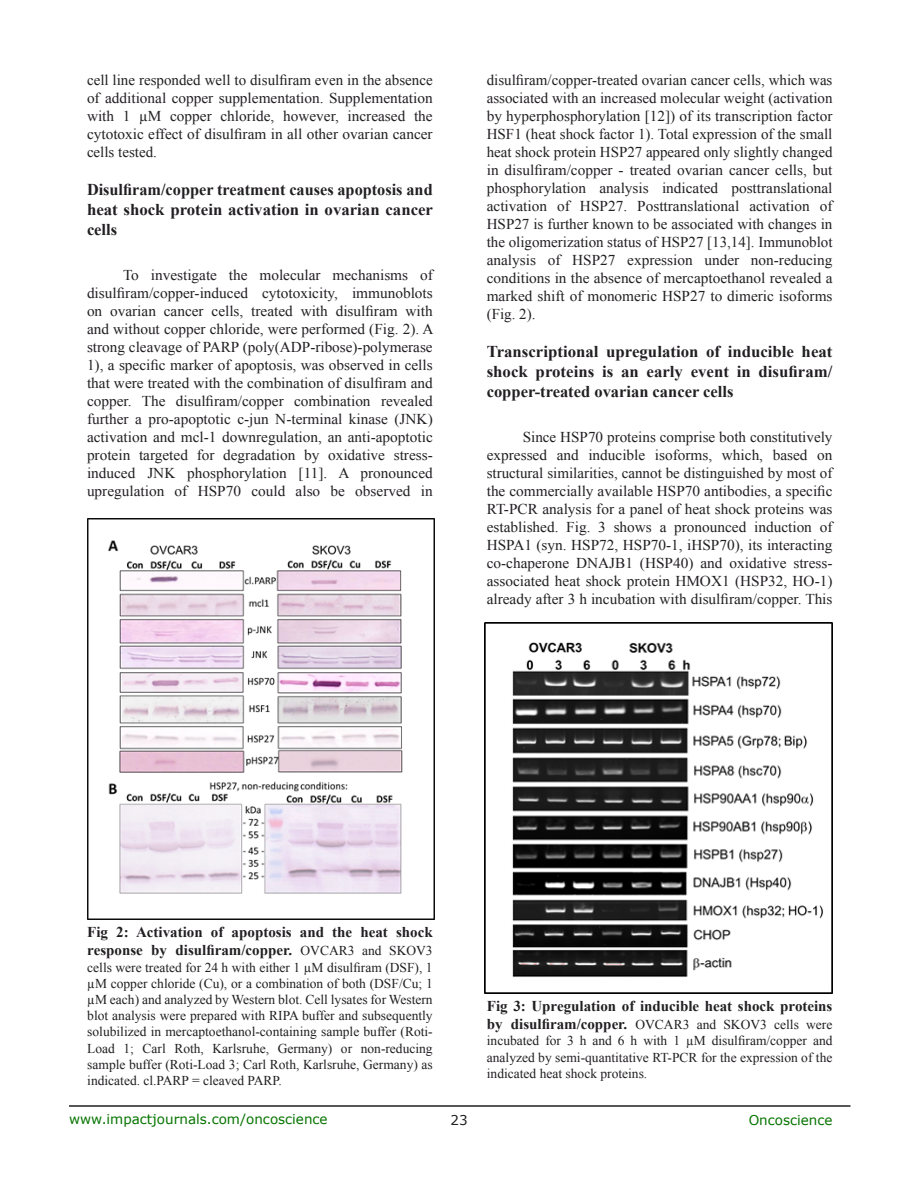
<style>
.page{position:relative;width:918px;height:1188px;background:#fff}
.page>*{position:absolute;margin:0;border:0;box-sizing:border-box;transform-origin:0 0}
.SubHeading{font:700 16.5px/19.8px "Times New Roman";color:#221f22;text-align:justify}
.BodyText{font:15px/18px "Times New Roman";color:#221f22;text-align:justify}
.FigureText{font:700 15px/18px "Times New Roman";color:#221f22}
.FigureText-2{font:13.5px/16.2px "Times New Roman";color:#221f22;text-align:justify}
.t1{font:13.5px "Verdana";color:#067400}
.t2{font:13.5px "Verdana";color:#221f22}
.s1{font-weight:400;font-size:13.5px}
.s2{font-weight:700;font-size:15px}
</style>
<div class="page">
<hr style="left:69px;top:1105px;width:781px;height:2px;background:#231f20">
<img style="left:87px;top:518px;width:347px;height:402px">
<img style="left:484px;top:623px;width:348px;height:371px">
<p class="BodyText" style="left:87px;top:71px;width:347px">cell line responded well to disulfiram even in the absence of additional copper supplementation. Supplementation with 1 µM copper chloride, however, increased the cytotoxic effect of disulfiram in all other ovarian cancer cells tested.</p>
<p class="SubHeading" style="left:87px;top:179px;width:348px">Disulfiram/copper treatment causes apoptosis and heat shock protein activation in ovarian cancer cells</p>
<p class="BodyText" style="left:87px;top:265px;width:348px;text-indent:36px">To investigate the molecular mechanisms of disulfiram/copper-induced cytotoxicity, immunoblots on ovarian cancer cells, treated with disulfiram with and without copper chloride, were performed (Fig. 2). A strong cleavage of PARP (poly(ADP-ribose)-polymerase 1), a specific marker of apoptosis, was observed in cells that were treated with the combination of disulfiram and copper. The disulfiram/copper combination revealed further a pro-apoptotic c-jun N-terminal kinase (JNK) activation and mcl-1 downregulation, an anti-apoptotic protein targeted for degradation by oxidative stress&shy;induced JNK phosphorylation [11]. A pronounced upregulation of HSP70 could also be observed in</p>
<p class="BodyText" style="left:487px;top:71px;width:347px">disulfiram/copper-treated ovarian cancer cells, which was associated with an increased molecular weight (activation by hyperphosphorylation [12]) of its transcription factor HSF1 (heat shock factor 1). Total expression of the small heat shock protein HSP27 appeared only slightly changed in disulfiram/copper - treated ovarian cancer cells, but phosphorylation analysis indicated posttranslational activation of HSP27. Posttranslational activation of HSP27 is further known to be associated with changes in the oligomerization status of HSP27 [13,14]. Immunoblot analysis of HSP27 expression under non-reducing conditions in the absence of mercaptoethanol revealed a marked shift of monomeric HSP27 to dimeric isoforms (Fig. 2).</p>
<p class="SubHeading" style="left:487px;top:341px;width:347px">Transcriptional upregulation of inducible heat shock proteins is an early event in disufiram/ copper-treated ovarian cancer cells</p>
<p class="BodyText" style="left:487px;top:427px;width:347px;text-indent:36px">Since HSP70 proteins comprise both constitutively expressed and inducible isoforms, which, based on structural similarities, cannot be distinguished by most of the commercially available HSP70 antibodies, a specific RT-PCR analysis for a panel of heat shock proteins was established. Fig. 3 shows a pronounced induction of HSPA1 (syn. HSP72, HSP70-1, iHSP70), its interacting co-chaperone DNAJB1 (HSP40) and oxidative stress&shy;associated heat shock protein HMOX1 (HSP32, HO-1) already after 3 h incubation with disulfiram/copper. This</p>
<p class="FigureText" style="left:87px;top:923px;width:347px">Fig 2: Activation of apoptosis and the heat shock response by disulfiram/copper. <span class="s1">OVCAR3 and SKOV3</span></p>
<p class="FigureText-2" style="left:87px;top:959px;width:347px">cells were treated for 24 h with either 1 µM disulfiram (DSF), 1 µM copper chloride (Cu), or a combination of both (DSF/Cu; 1 µM each) and analyzed by Western blot. Cell lysates for Western blot analysis were prepared with RIPA buffer and subsequently solubilized in mercaptoethanol-containing sample buffer (Roti-Load 1; Carl Roth, Karlsruhe, Germany) or non-reducing sample buffer (Roti-Load 3; Carl Roth, Karlsruhe, Germany) as indicated. cl.PARP = cleaved PARP.</p>
<p class="FigureText" style="left:487px;top:997px;width:347px">Fig 3: Upregulation of inducible heat shock proteins</p>
<p class="FigureText-2" style="left:487px;top:1016px;width:347px"><span class="s2">by disulfiram/copper.</span> OVCAR3 and SKOV3 cells were incubated for 3 h and 6 h with 1 µM disulfiram/copper and analyzed by semi-quantitative RT-PCR for the expression of the indicated heat shock proteins.</p>
<p class="t1" style="left:69px;top:1110px;width:260px">www.impactjournals.com/oncoscience</p>
<p class="t2" style="left:450px;top:1111px;width:19px">23</p>
<p class="t1" style="left:749px;top:1111px;width:85px">Oncoscience</p>
</div>
